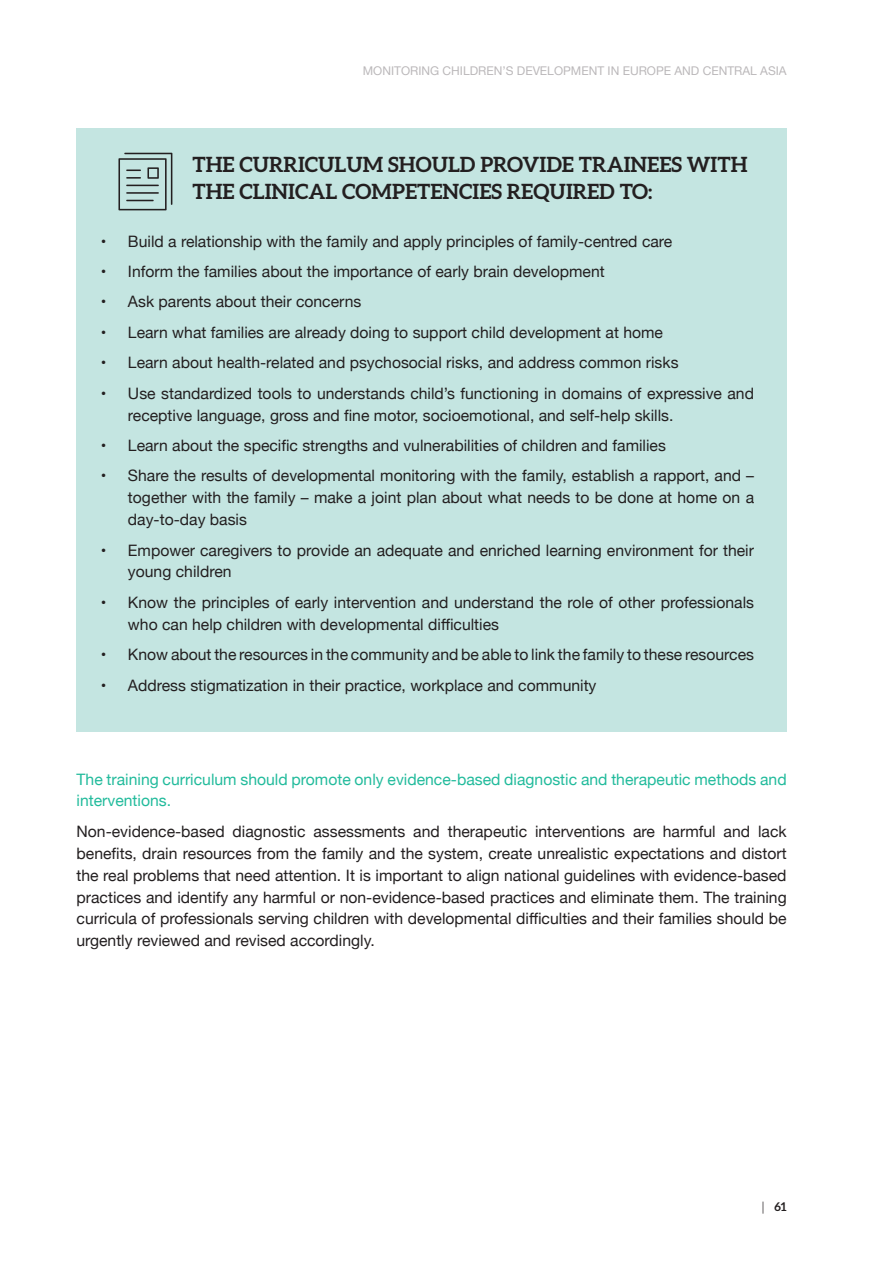
<style>
.page{position:relative;width:893px;height:1263px;background:#fff}
.page>*{position:absolute;margin:0;border:0;box-sizing:border-box;transform-origin:0 0}
.t1{font:700 21px/27px "Aleo";color:#231f20}
.t2{font:15.75px/21.9px "Helvetica Neue";color:#231f20}
.t3{font:15.75px/21.9px "Helvetica Neue";color:#22bb9c}
.t4{font:12px "Helvetica Neue";color:#bbb8ba}
.t5{font:700 12px "Aleo";color:#231f20}
.s1{font-family:"Helvetica Neue";font-weight:300}
</style>
<div class="page">
<div style="left:77px;top:128px;width:710px;height:603px;background:#c4e5e1"></div>
<svg style="left:118px;top:153px;width:54px;height:57px"></svg>
<p class="t4" style="left:363px;top:62px;width:425px">MONITORING CHILDREN’S DEVELOPMENT IN EUROPE AND CENTRAL ASIA</p>
<h1 class="t1" style="left:192px;top:151px;width:557px">THE CURRICULUM SHOULD PROVIDE TRAINEES WITH<br>THE CLINICAL COMPETENCIES REQUIRED TO:</h1>
<p class="t2" style="left:101px;top:231px;width:573px">• Build a relationship with the family and apply principles of family-centred care</p>
<p class="t2" style="left:101px;top:261px;width:505px">• Inform the families about the importance of early brain development</p>
<p class="t2" style="left:101px;top:292px;width:262px">• Ask parents about their concerns</p>
<p class="t2" style="left:101px;top:322px;width:564px">• Learn what families are already doing to support child development at home</p>
<p class="t2" style="left:101px;top:353px;width:579px">• Learn about health-related and psychosocial risks, and address common risks</p>
<p class="t2" style="left:128px;top:383px;width:628px;text-indent:-27px">• Use standardized tools to understands child’s functioning in domains of expressive and receptive language, gross and fine motor, socioemotional, and self-help skills.</p>
<p class="t2" style="left:101px;top:435px;width:566px">• Learn about the specific strengths and vulnerabilities of children and families</p>
<p class="t2" style="left:128px;top:466px;width:628px;text-align:justify;text-indent:-27px">• Share the results of developmental monitoring with the family, establish a rapport, and – together with the family – make a joint plan about what needs to be done at home on a day-to-day basis</p>
<p class="t2" style="left:128px;top:540px;width:627px;text-indent:-27px">• Empower caregivers to provide an adequate and enriched learning environment for their young children</p>
<p class="t2" style="left:128px;top:592px;width:628px;text-indent:-27px">• Know the principles of early intervention and understand the role of other professionals who can help children with developmental difficulties</p>
<p class="t2" style="left:101px;top:644px;width:655px">• Know about the resources in the community and be able to link the family to these resources</p>
<p class="t2" style="left:101px;top:675px;width:497px">• Address stigmatization in their practice, workplace and community</p>
<p class="t3" style="left:77px;top:769px;width:712px">The training curriculum should promote only evidence-based diagnostic and therapeutic methods and interventions.</p>
<p class="t2" style="left:77px;top:821px;width:712px;text-align:justify">Non-evidence-based diagnostic assessments and therapeutic interventions are harmful and lack benefits, drain resources from the family and the system, create unrealistic expectations and distort the real problems that need attention. It is important to align national guidelines with evidence-based practices and identify any harmful or non-evidence-based practices and eliminate them. The training curricula of professionals serving children with developmental difficulties and their families should be urgently reviewed and revised accordingly.</p>
<p class="t5" style="left:762px;top:1199px;width:26px"><span class="s1">|</span> 61</p>
</div>
